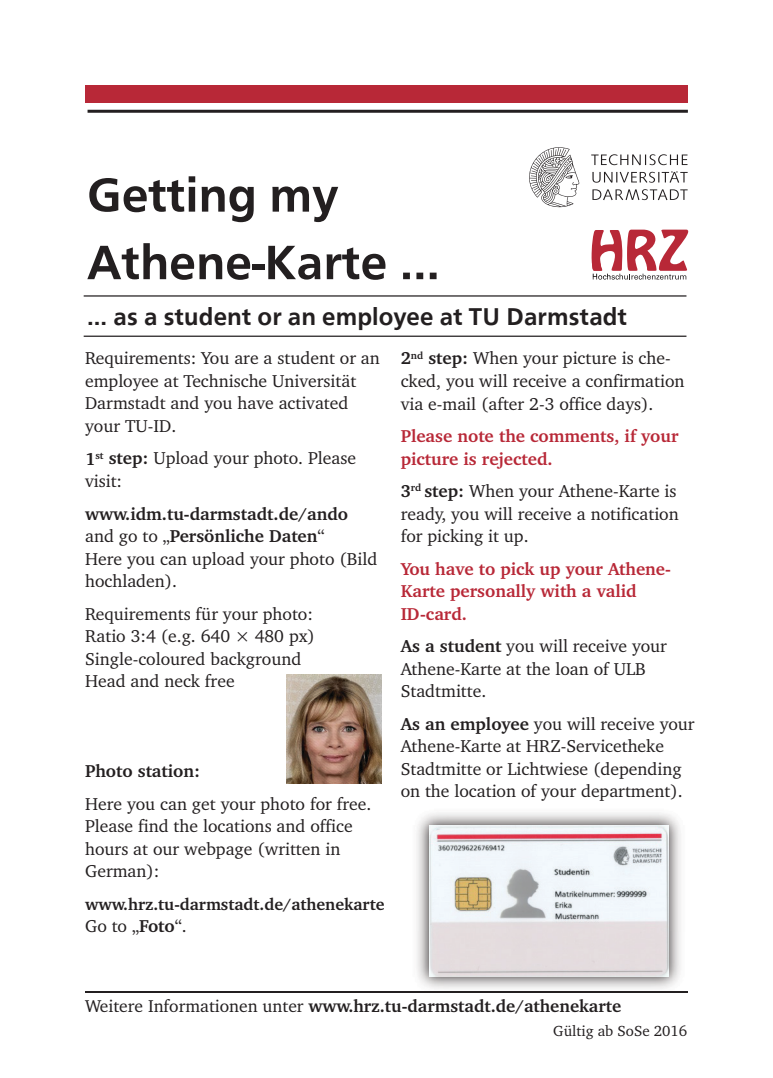
<style>
.page{position:relative;width:773px;height:1078px;background:#fff}
.page>*{position:absolute;margin:0;border:0;box-sizing:border-box;transform-origin:0 0}
.t1{font:500 50px/67.5px "Front Page";color:#231f20}
.t2{font:500 25px "Front Page";letter-spacing:.005em;color:#231f20}
.t3{font:17.75px/22.5px "Charter";color:#231f20}
.t4{font:700 17.75px/22.5px "Charter";color:#b82837}
.t5{font:700 17.75px "Charter";color:#231f20}
.t6{font:700 17.5px "Charter";color:#231f20}
.t7{font:700 16.75px "Charter";color:#231f20}
.t8{font:15px "Charter";color:#231f20}
.s1{font-weight:700}
.s2{font-weight:400}
</style>
<div class="page">
<div style="left:87px;top:85px;width:600px;height:18px;background:#b82837"></div>
<hr style="left:87px;top:110px;width:600px;height:3px;background:#231f20">
<svg style="left:591px;top:229px;width:97px;height:50px"></svg>
<svg style="left:529px;top:147px;width:50px;height:60px"></svg>
<svg style="left:591px;top:154px;width:96px;height:46px"></svg>
<hr style="left:85px;top:991px;width:602px;height:1px;background:#231f20">
<img style="left:287px;top:674px;width:94px;height:109px">
<img style="left:411px;top:813px;width:275px;height:180px">
<img style="left:411px;top:991px;width:275px;height:1px">
<img style="left:429px;top:824px;width:239px;height:151px">
<hr style="left:84px;top:295px;width:602px;height:1px;background:#231f20">
<hr style="left:84px;top:335px;width:602px;height:2px;background:#231f20">
<h1 class="t1" style="left:87px;top:157px;width:354px">Getting my<br>Athene-Karte …</h1>
<h2 class="t2" style="left:87px;top:298px;width:541px">… as a student or an employee at TU Darmstadt</h2>
<p class="t3" style="left:85px;top:346px;width:296px">Requirements: You are a student or an employee at Technische Universität<br>Darmstadt and you have activated your TU-ID.</p>
<p class="t3" style="left:85px;top:446px;width:272px"><span class="s1">1</span><sup>st</sup> <span class="s1">step:</span> Upload your photo. Please visit:</p>
<p class="t3" style="left:85px;top:501px;width:293px"><span class="s1">www.idm.tu-darmstadt.de/ando </span>and go to „<span class="s1">Persönliche Daten</span>“<br>Here you can upload your photo (Bild hochladen).</p>
<p class="t3" style="left:85px;top:601px;width:231px">Requirements für your photo:<br>Ratio 3:4 (e.g. 640 × 480 px)<br>Single-coloured background<br>Head and neck free</p>
<p class="t5" style="left:85px;top:760px;width:116px">Photo station:</p>
<p class="t3" style="left:85px;top:791px;width:288px">Here you can get your photo for free.<br>Please find the locations and office hours at our webpage (written in<br>German):</p>
<p class="t7" style="left:85px;top:893px;width:301px">www.hrz.tu-darmstadt.de/athenekarte</p>
<p class="t3" style="left:85px;top:914px;width:103px">Go to „<span class="s1">Foto</span>“.</p>
<p class="t3" style="left:400px;top:346px;width:285px"><span class="s1">2</span><sup>nd</sup> <span class="s1">step:</span> When your picture is che&shy;cked, you will receive a confirmation via e-mail (after 2-3 office days).</p>
<p class="t4" style="left:400px;top:424px;width:279px">Please note the comments, if your picture is rejected.</p>
<p class="t3" style="left:400px;top:479px;width:279px"><span class="s1">3</span><sup>rd</sup> <span class="s1">step:</span> When your Athene-Karte is ready, you will receive a notification for picking it up.</p>
<p class="t4" style="left:400px;top:556px;width:272px">You have to pick up your Athene-<br>Karte personally with a valid<br>ID-card.</p>
<p class="t3" style="left:400px;top:634px;width:268px"><span class="s1">As a student</span> you will receive your<br>Athene-Karte at the loan of ULB<br>Stadtmitte.</p>
<p class="t3" style="left:400px;top:712px;width:295px"><span class="s1">As an employee</span> you will receive your Athene-Karte at HRZ-Servicetheke Stadtmitte or Lichtwiese (depending on the location of your department).</p>
<p class="t6" style="left:85px;top:995px;width:537px"><span class="s2">Weitere Informationen unter</span> www.hrz.tu-darmstadt.de/athenekarte</p>
<p class="t8" style="left:553px;top:1021px;width:135px">Gültig ab SoSe 2016</p>
</div>
